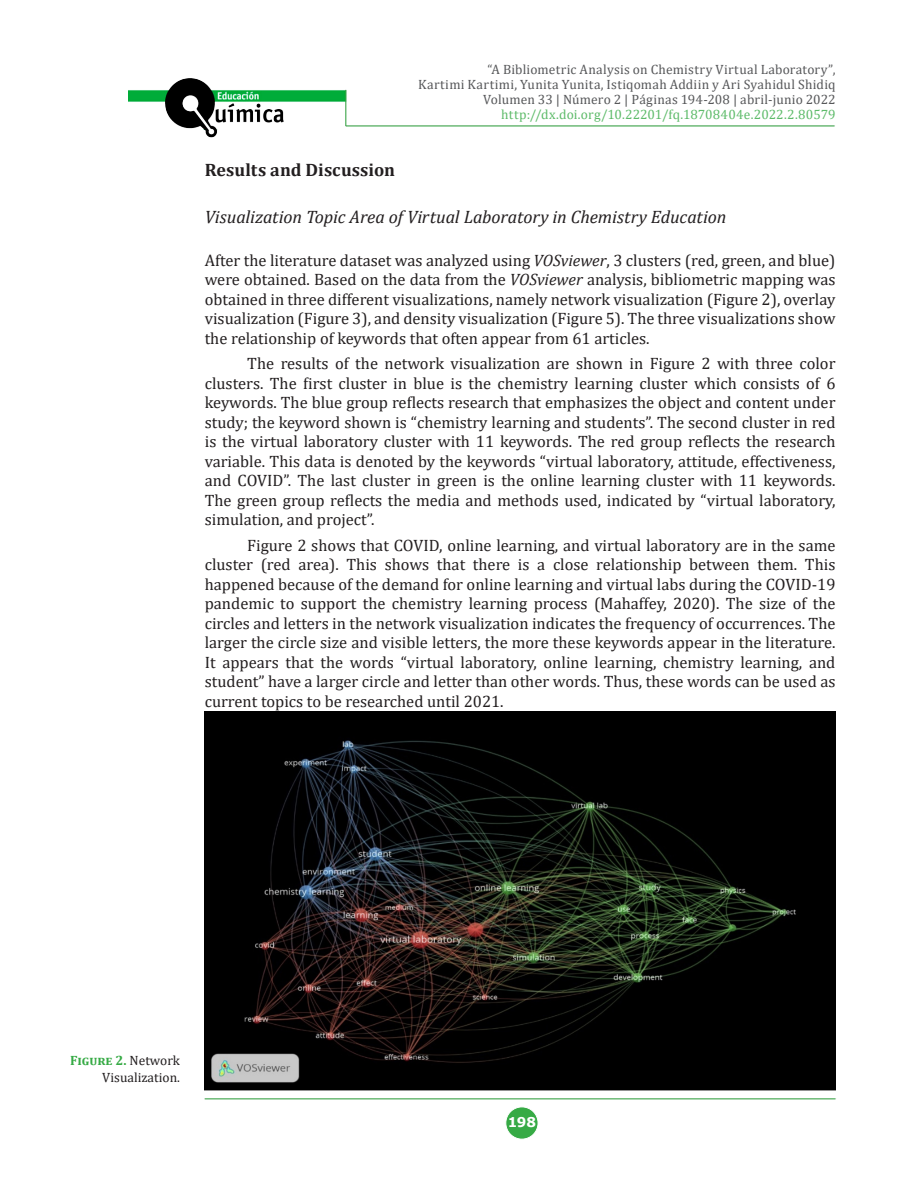
<style>
.page{position:relative;width:918px;height:1188px;background:#fff}
.page>*{position:absolute;margin:0;border:0;box-sizing:border-box;transform-origin:0 0}
.Subsubtitulo{font:italic 18px "Cambria";letter-spacing:-.01em;color:#231f20}
.Subtitulo{font:700 18px "Cambria";letter-spacing:.005em;color:#231f20}
.P-San{font:16.5px/19.5px "Cambria";color:#231f20;text-align:justify}
.P-SinSan{font:16.5px/19.5px "Cambria";color:#231f20;text-align:justify}
.t1{font:13.5px/15px "Cambria";letter-spacing:.02em;color:#57585a;text-align:right}
.t2{font:13.5px "Cambria";color:#5ebb6a}
.PieImg{font:13.5px/16.5px "Cambria";color:#231f20;text-align:right}
.t3{font:700 13.5px "Verdana";color:#fff}
.s1{font-style:italic}
.s2{font-weight:700;color:#36aa45}
</style>
<div class="page">
<img style="left:128px;top:78px;width:217px;height:59px">
<hr style="left:345px;top:125px;width:491px;height:2px;background:#85c38d">
<hr style="left:346px;top:126px;width:489px;height:1px;background:#36aa45">
<hr style="left:345px;top:89px;width:2px;height:38px;background:#231f20;opacity:.44">
<hr style="left:346px;top:90px;width:1px;height:36px;background:#36aa45">
<div style="left:506px;top:1107px;width:32px;height:32px;background:#36aa45;border-radius:50%"></div>
<div style="left:505px;top:1107px;width:33px;height:33px;border:1px solid #fff;border-radius:50%"></div>
<hr style="left:204px;top:1098px;width:632px;height:2px;background:#76be7f">
<hr style="left:205px;top:1099px;width:631px;height:1px;background:#36aa45">
<img style="left:205px;top:712px;width:631px;height:379px">
<p class="t1" style="left:418px;top:62px;width:419px">“A Bibliometric Analysis on Chemistry Virtual Laboratory”,<br>Kartimi Kartimi, Yunita Yunita, Istiqomah Addiin y Ari Syahidul Shidiq<br>Volumen 33 | Número 2 | Páginas 194-208 | abril-junio 2022</p>
<p class="t2" style="left:501px;top:106px;width:336px">http://dx.doi.org/10.22201/fq.18708404e.2022.2.80579</p>
<p class="Subtitulo" style="left:205px;top:157px;width:192px">Results and Discussion</p>
<p class="Subsubtitulo" style="left:205px;top:204px;width:523px">Visualization Topic Area of Virtual Laboratory in Chemistry Education</p>
<p class="P-SinSan" style="left:205px;top:250px;width:632px">After the literature dataset was analyzed using <span class="s1">VOSviewer</span>, 3 clusters (red, green, and blue) were obtained. Based on the data from the <span class="s1">VOSviewer</span> analysis, bibliometric mapping was obtained in three different visualizations, namely network visualization (Figure 2), overlay visualization (Figure 3), and density visualization (Figure 5). The three visualizations show the relationship of keywords that often appear from 61 articles.</p>
<p class="P-San" style="left:205px;top:354px;width:632px;text-indent:43px">The results of the network visualization are shown in Figure 2 with three color clusters. The first cluster in blue is the chemistry learning cluster which consists of 6 keywords. The blue group reflects research that emphasizes the object and content under study; the keyword shown is “chemistry learning and students”. The second cluster in red is the virtual laboratory cluster with 11 keywords. The red group reflects the research variable. This data is denoted by the keywords “virtual laboratory, attitude, effectiveness, and COVID”. The last cluster in green is the online learning cluster with 11 keywords.<br>The green group reflects the media and methods used, indicated by “virtual laboratory, simulation, and project”.</p>
<p class="P-San" style="left:205px;top:535px;width:632px;text-indent:43px">Figure 2 shows that COVID, online learning, and virtual laboratory are in the same cluster (red area). This shows that there is a close relationship between them. This happened because of the demand for online learning and virtual labs during the COVID-19 pandemic to support the chemistry learning process (Mahaffey, 2020). The size of the circles and letters in the network visualization indicates the frequency of occurrences. The larger the circle size and visible letters, the more these keywords appear in the literature.<br>It appears that the words “virtual laboratory, online learning, chemistry learning, and student” have a larger circle and letter than other words. Thus, these words can be used as current topics to be researched until 2021.</p>
<p class="PieImg" style="left:70px;top:1052px;width:111px"><span class="s2">Figure 2.</span> Network<br>Visualization.</p>
<p class="t3" style="left:508px;top:1113px;width:30px">198</p>
</div>
